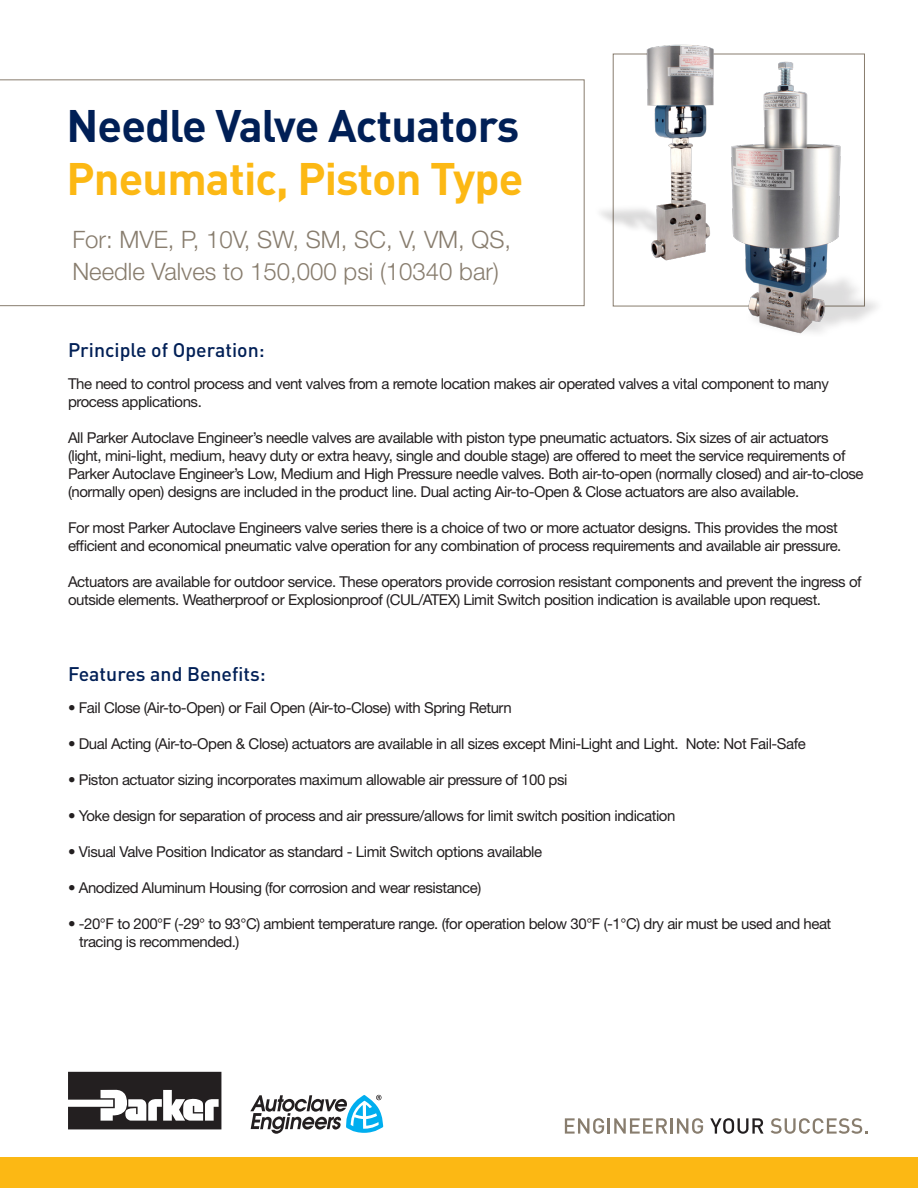
<style>
.page{position:relative;width:918px;height:1188px;background:#fff}
.page>*{position:absolute;margin:0;border:0;box-sizing:border-box;transform-origin:0 0}
.Cover_TITLE_BLUE_Cat{font:700 45px "DINOT";letter-spacing:-.02em;color:#001f56}
.Cover_GOLD_PRODUCT_N{font:700 45px "DINOT";letter-spacing:-.02em;color:#fcb814}
.Cover_SubTitle_GRAY{font:300 24px/31.5px "Helvetica Neue LT Std";color:#887d6e}
.Section_subtitle_Blu{font:500 19.5px "DINOT";color:#001f56}
.Paragraph_Copy{font:15px/18px "Helvetica Neue LT Std";letter-spacing:-.03em;color:#231f20}
</style>
<div class="page">
<div style="left:0;top:1158px;width:918px;height:30px;background:#fcb814"></div>
<svg style="left:565px;top:1118px;width:102px;height:16px"></svg>
<hr style="left:670px;top:1118px;width:3px;height:16px;background:#887d6e">
<svg style="left:677px;top:1118px;width:26px;height:16px"></svg>
<svg style="left:710px;top:1118px;width:54px;height:16px"></svg>
<svg style="left:771px;top:1118px;width:97px;height:16px"></svg>
<svg style="left:0;top:79px;width:585px;height:227px"></svg>
<svg style="left:68px;top:1072px;width:153px;height:57px"></svg>
<svg style="left:250px;top:1095px;width:133px;height:39px"></svg>
<img style="left:601px;top:44px;width:117px;height:222px">
<img style="left:727px;top:58px;width:150px;height:276px">
<p class="Cover_TITLE_BLUE_Cat" style="left:67px;top:95px;width:454px">Needle Valve Actuators</p>
<p class="Cover_GOLD_PRODUCT_N" style="left:67px;top:148px;width:458px">Pneumatic, Piston Type</p>
<p class="Cover_SubTitle_GRAY" style="left:72px;top:223px;width:440px">For: MVE, P, 10V, SW, SM, SC, V, VM, QS,<br>Needle Valves to 150,000 psi (10340 bar)</p>
<p class="Section_subtitle_Blu" style="left:68px;top:337px;width:198px">Principle of Operation:</p>
<p class="Paragraph_Copy" style="left:68px;top:374px;width:762px">The need to control process and vent valves from a remote location makes air operated valves a vital component to many process applications.</p>
<p class="Paragraph_Copy" style="left:68px;top:428px;width:797px">All Parker Autoclave Engineer’s needle valves are available with piston type pneumatic actuators. Six sizes of air actuators (light, mini-light, medium, heavy duty or extra heavy, single and double stage) are offered to meet the service requirements of Parker Autoclave Engineer’s Low, Medium and High Pressure needle valves. Both air-to-open (normally closed) and air-to-close (normally open) designs are included in the product line. Dual acting Air-to-Open &amp; Close actuators are also available.</p>
<p class="Paragraph_Copy" style="left:68px;top:518px;width:775px">For most Parker Autoclave Engineers valve series there is a choice of two or more actuator designs. This provides the most efficient and economical pneumatic valve operation for any combination of process requirements and available air pressure.</p>
<p class="Paragraph_Copy" style="left:68px;top:572px;width:795px">Actuators are available for outdoor service. These operators provide corrosion resistant components and prevent the ingress of outside elements. Weatherproof or Explosionproof (CUL/ATEX) Limit Switch position indication is available upon request.</p>
<p class="Section_subtitle_Blu" style="left:68px;top:661px;width:199px">Features and Benefits:</p>
<p class="Paragraph_Copy" style="left:68px;top:698px;width:445px">• Fail Close (Air-to-Open) or Fail Open (Air-to-Close) with Spring Return</p>
<p class="Paragraph_Copy" style="left:68px;top:734px;width:739px">• Dual Acting (Air-to-Open &amp; Close) actuators are available in all sizes except Mini-Light and Light. Note: Not Fail-Safe</p>
<p class="Paragraph_Copy" style="left:68px;top:770px;width:501px">• Piston actuator sizing incorporates maximum allowable air pressure of 100 psi</p>
<p class="Paragraph_Copy" style="left:68px;top:806px;width:609px">• Yoke design for separation of process and air pressure/allows for limit switch position indication</p>
<p class="Paragraph_Copy" style="left:68px;top:842px;width:476px">• Visual Valve Position Indicator as standard - Limit Switch options available</p>
<p class="Paragraph_Copy" style="left:68px;top:878px;width:415px">• Anodized Aluminum Housing (for corrosion and wear resistance)</p>
<p class="Paragraph_Copy" style="left:79px;top:914px;width:754px;text-indent:-11px">• -20°F to 200°F (-29° to 93°C) ambient temperature range. (for operation below 30°F (-1°C) dry air must be used and heat tracing is recommended.)</p>
</div>
